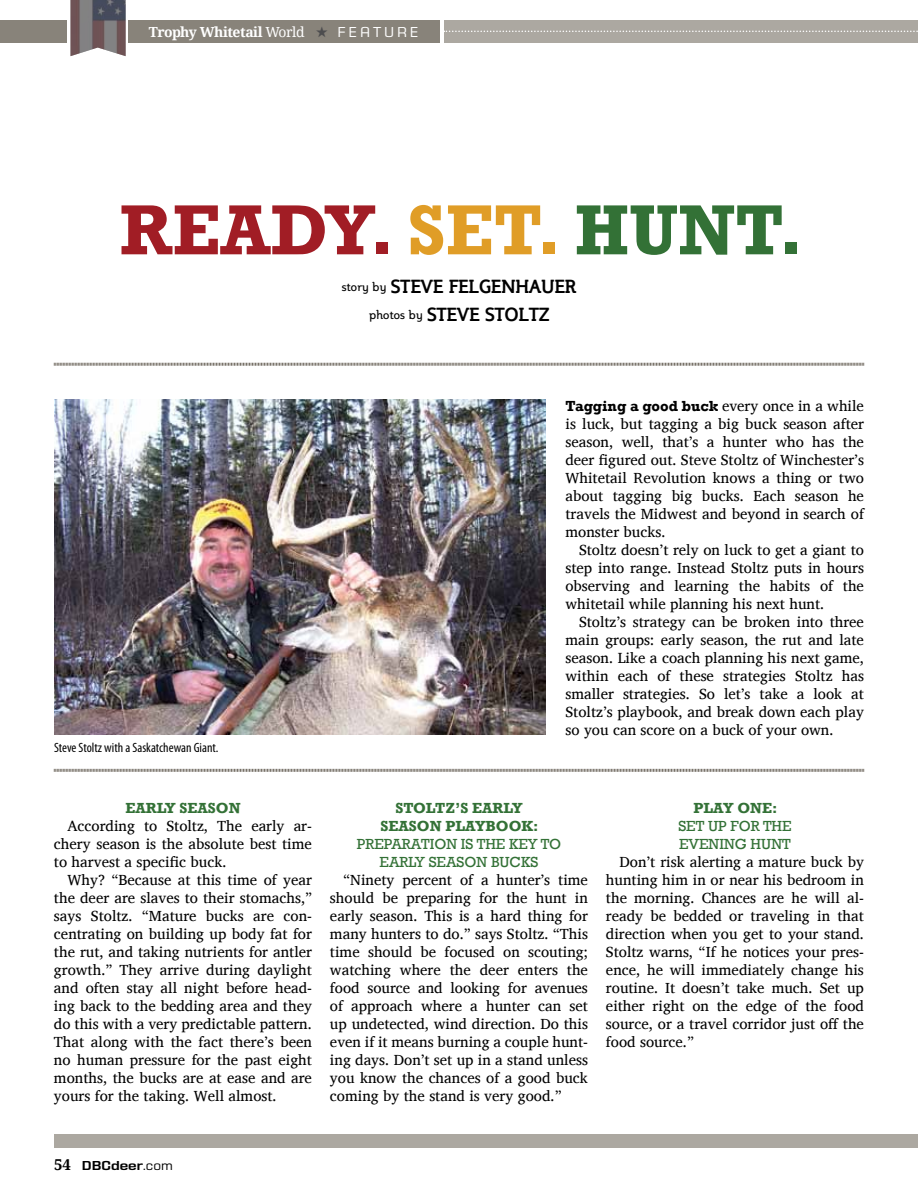
<style>
.page{position:relative;width:918px;height:1188px;background:#fff}
.page>*{position:absolute;margin:0;border:0;box-sizing:border-box;transform-origin:0 0}
.t1{font:700 72px "Rockwell";color:#a11d25}
.t2{font:700 18px "Steinem";letter-spacing:.025em;color:#000}
.t3{font:15px/18px "Charis SIL";color:#000;text-align:justify}
.t4{font:15px/18px "Rockwell";color:#337136;text-align:center}
.t5{font:700 15px/18px "Rockwell";color:#337136;text-align:center}
.t6{font:300 15px "House Gothic HG23 Text";letter-spacing:.175em;color:#fff}
.t7{font:700 13.95px "Droid Serif";letter-spacing:-.03em;color:#fff}
.t8{font:condensed 13.5px "Myriad Pro";color:#000}
.t9{font:700 13.5px "House Gothic HG23 Text";color:#000}
.s1{font-weight:400}
.s2{color:#e09d27}
.s3{color:#337136}
.s4{font-weight:400;font-size:12px}
.s5{font-family:"Rockwell";font-weight:700}
.s6{font-family:"Droid Serif";font-size:15px}
.s7{font-weight:300}
</style>
<div class="page">
<div style="left:54px;top:1134px;width:864px;height:14px;background:#aca8a1"></div>
<div style="left:129px;top:21px;width:311px;height:22px;background:#88837a"></div>
<img style="left:70px;top:0;width:56px;height:56px">
<div style="left:0;top:21px;width:68px;height:22px;background:#88837a"></div>
<div style="left:444px;top:21px;width:474px;height:22px;background:#aca8a1"></div>
<svg style="left:444px;top:31px;width:474px;height:1px"></svg>
<img style="left:54px;top:399px;width:491px;height:335px">
<svg style="left:54px;top:768px;width:810px;height:4px;background:#bab7b3"></svg>
<svg style="left:54px;top:362px;width:810px;height:4px;background:#bab7b3"></svg>
<p class="t7" style="left:149px;top:23px;width:157px">Trophy Whitetail <span class="s1">World</span></p>
<p class="t6" style="left:337px;top:24px;width:83px">FEATURE</p>
<h1 class="t1" style="left:120px;top:186px;width:685px">READY. <span class="s2">SET.</span> <span class="s3">HUNT.</span></h1>
<p class="t2" style="left:342px;top:276px;width:236px"><span class="s4">story by</span> STEVE FELGENHAUER</p>
<p class="t2" style="left:369px;top:304px;width:181px"><span class="s4">photos by</span> STEVE STOLTZ</p>
<p class="t8" style="left:54px;top:740px;width:166px">Steve Stoltz with a Saskatchewan Giant.</p>
<p class="t3" style="left:566px;top:397px;width:300px"><span class="s5">TAGGING A GOOD BUCK</span> every once in a while is luck, but tagging a big buck season after season, well, that’s a hunter who has the deer figured out. Steve Stoltz of Winchester’s Whitetail Revolution knows a thing or two about tagging big bucks. Each season he travels the Midwest and beyond in search of monster bucks.</p>
<p class="t3" style="left:566px;top:541px;width:300px;text-indent:14px">Stoltz doesn’t rely on luck to get a giant to step into range. Instead Stoltz puts in hours observing and learning the habits of the whitetail while planning his next hunt.</p>
<p class="t3" style="left:566px;top:613px;width:300px;text-indent:14px">Stoltz’s strategy can be broken into three main groups: early season, the rut and late season. Like a coach planning his next game, within each of these strategies Stoltz has smaller strategies. So let’s take a look at Stoltz’s playbook, and break down each play so you can score on a buck of your own.</p>
<p class="t5" style="left:125px;top:799px;width:117px">EARLY SEASON</p>
<p class="t3" style="left:54px;top:817px;width:259px;text-indent:14px">According to Stoltz, The early ar&shy;chery season is the absolute best time to harvest a specific buck.</p>
<p class="t3" style="left:54px;top:871px;width:260px;text-indent:14px">Why? “Because at this time of year the deer are slaves to their stomachs,” says Stoltz. “Mature bucks are con&shy;centrating on building up body fat for the rut, and taking nutrients for antler growth.” They arrive during daylight and often stay all night before head&shy;ing back to the bedding area and they do this with a very predictable pattern.<br>That along with the fact there’s been no human pressure for the past eight months, the bucks are at ease and are yours for the taking. Well almost.</p>
<p class="t5" style="left:380px;top:799px;width:160px">STOLTZ’S EARLY<br>SEASON PLAYBOOK:</p>
<p class="t4" style="left:357px;top:835px;width:206px">PREPARATION IS THE KEY TO<br>EARLY SEASON BUCKS</p>
<p class="t3" style="left:330px;top:871px;width:260px;text-indent:14px">“Ninety percent of a hunter’s time should be preparing for the hunt in early season. This is a hard thing for many hunters to do.” says Stoltz. “This time should be focused on scouting; watching where the deer enters the food source and looking for avenues of approach where a hunter can set up undetected, wind direction. Do this even if it means burning a couple hunt&shy;ing days. Don’t set up in a stand unless you know the chances of a good buck coming by the stand is very good.”</p>
<p class="t5" style="left:694px;top:799px;width:85px">PLAY ONE:</p>
<p class="t4" style="left:678px;top:817px;width:115px;text-align:left">SET UP FOR THE<br>EVENING HUNT</p>
<p class="t3" style="left:606px;top:853px;width:260px;text-indent:14px">Don’t risk alerting a mature buck by hunting him in or near his bedroom in the morning. Chances are he will al&shy;ready be bedded or traveling in that direction when you get to your stand.<br>Stoltz warns, “If he notices your pres&shy;ence, he will immediately change his routine. It doesn’t take much. Set up either right on the edge of the food source, or a travel corridor just off the food source.”</p>
<p class="t9" style="left:54px;top:1158px;width:120px"><span class="s6">54</span> DBCdeer<span class="s7">.com</span></p>
</div>
